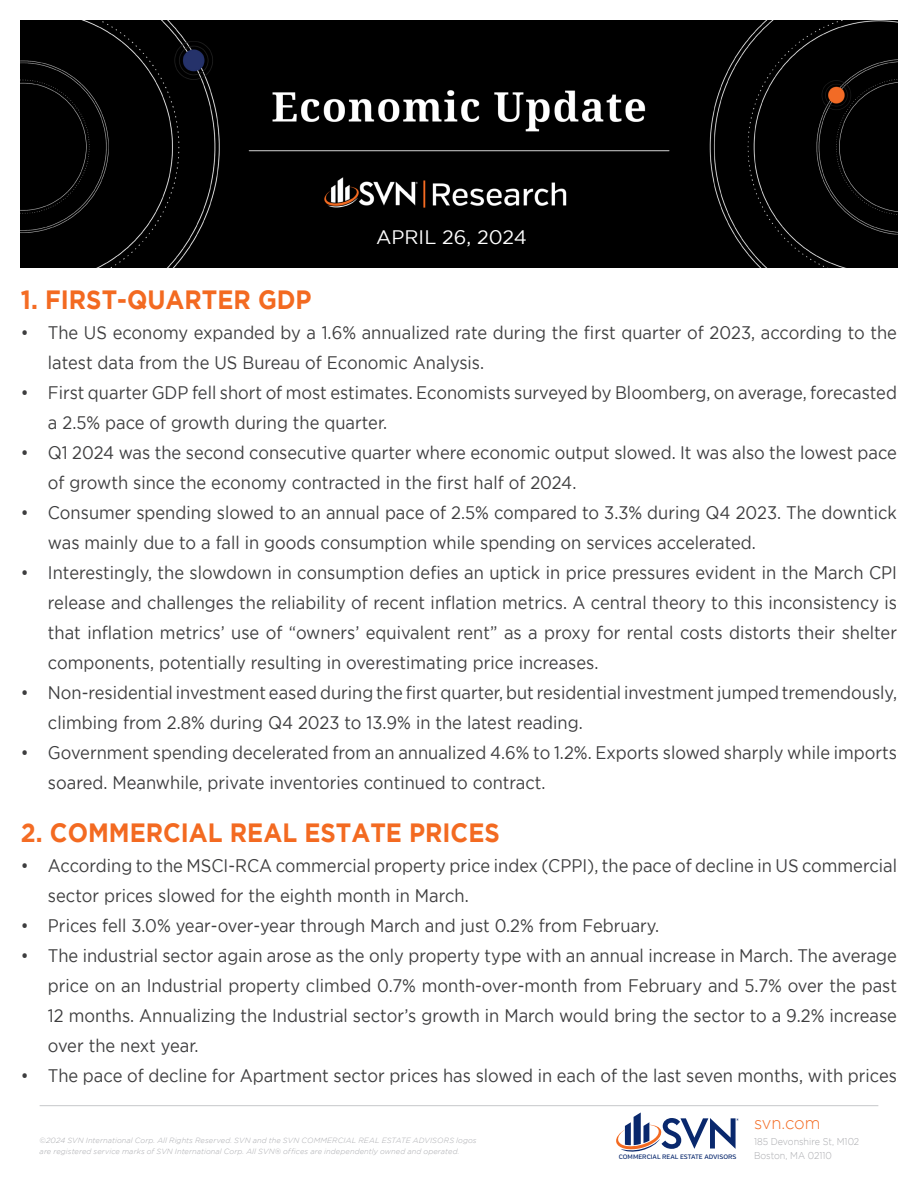
<style>
.page{position:relative;width:918px;height:1188px;background:#fff}
.page>*{position:absolute;margin:0;border:0;box-sizing:border-box;transform-origin:0 0}
.t1{font:700 26.4px "Gotham";color:#f36a21;scale:.91 1}
.t2{font:19.5px "Gotham";color:#fff}
.t3{font:18.15px/30px "Gotham";color:#3e3e3f;scale:.91 1}
.t4{font:300 17.4px "Gotham";letter-spacing:-.01em;color:#f36a21;scale:.95 1}
.t5{font:300 9.9px/13.5px "Gotham";color:#a8a9ad;scale:.91 1}
.t6{font:italic 300 7.5px/10.5px "Gotham";letter-spacing:.015em;color:#a8a9ad}
.t7{font:500 6.45px "Verb";color:#09286d}
.s1{color:#f46c24}
</style>
<div class="page">
<img style="left:21px;top:21px;width:876px;height:247px">
<hr style="left:40px;top:1105px;width:838px;height:1px;background:#c7c8ca">
<svg style="left:616px;top:1112px;width:123px;height:40px"></svg>
<p class="t2" style="left:376px;top:226px;width:152px">APRIL 26, 2024</p>
<p class="t1" style="left:21px;top:285px;width:321px"><span class="s1">1.</span> FIRST-QUARTER GDP</p>
<p class="t3" style="left:48px;top:317px;width:935px;text-indent:-27px">• The US economy expanded by a 1.6% annualized rate during the first quarter of 2023, according to the latest data from the US Bureau of Economic Analysis.</p>
<p class="t3" style="left:48px;top:377px;width:935px;text-indent:-27px">• First quarter GDP fell short of most estimates. Economists surveyed by Bloomberg, on average, forecasted a 2.5% pace of growth during the quarter.</p>
<p class="t3" style="left:48px;top:437px;width:935px;text-indent:-27px">• Q1 2024 was the second consecutive quarter where economic output slowed. It was also the lowest pace of growth since the economy contracted in the first half of 2024.</p>
<p class="t3" style="left:48px;top:497px;width:935px;text-indent:-27px">• Consumer spending slowed to an annual pace of 2.5% compared to 3.3% during Q4 2023. The downtick was mainly due to a fall in goods consumption while spending on services accelerated.</p>
<p class="t3" style="left:48px;top:557px;width:935px;text-align:justify;text-indent:-27px">• Interestingly, the slowdown in consumption defies an uptick in price pressures evident in the March CPI release and challenges the reliability of recent inflation metrics. A central theory to this inconsistency is that inflation metrics’ use of “owners’ equivalent rent” as a proxy for rental costs distorts their shelter components, potentially resulting in overestimating price increases.</p>
<p class="t3" style="left:48px;top:677px;width:935px;text-indent:-27px">• Non-residential investment eased during the first quarter, but residential investment jumped tremendously, climbing from 2.8% during Q4 2023 to 13.9% in the latest reading.</p>
<p class="t3" style="left:48px;top:737px;width:935px;text-indent:-27px">• Government spending decelerated from an annualized 4.6% to 1.2%. Exports slowed sharply while imports soared. Meanwhile, private inventories continued to contract.</p>
<p class="t1" style="left:21px;top:817px;width:528px"><span class="s1">2.</span> COMMERCIAL REAL ESTATE PRICES</p>
<p class="t3" style="left:48px;top:850px;width:935px;text-indent:-27px">• According to the MSCI-RCA commercial property price index (CPPI), the pace of decline in US commercial sector prices slowed for the eighth month in March.</p>
<p class="t3" style="left:21px;top:910px;width:703px">• Prices fell 3.0% year-over-year through March and just 0.2% from February.</p>
<p class="t3" style="left:48px;top:940px;width:935px;text-align:justify;text-indent:-27px">• The industrial sector again arose as the only property type with an annual increase in March. The average price on an Industrial property climbed 0.7% month-over-month from February and 5.7% over the past 12 months. Annualizing the Industrial sector’s growth in March would bring the sector to a 9.2% increase over the next year.</p>
<p class="t3" style="left:21px;top:1060px;width:964px">• The pace of decline for Apartment sector prices has slowed in each of the last seven months, with prices</p>
<p class="t6" style="left:40px;top:1136px;width:438px">©2024 SVN International Corp. All Rights Reserved. SVN and the SVN COMMERCIAL REAL ESTATE ADVISORS logos are registered service marks of SVN International Corp. All SVN® offices are independently owned and operated.</p>
<p class="t7" style="left:619px;top:1153px;width:119px">COMMERCIAL REAL ESTATE ADVISORS</p>
<p class="t4" style="left:754px;top:1113px;width:71px">svn.com</p>
<p class="t5" style="left:754px;top:1135px;width:117px">185 Devonshire St, M102<br>Boston, MA 02110</p>
</div>
